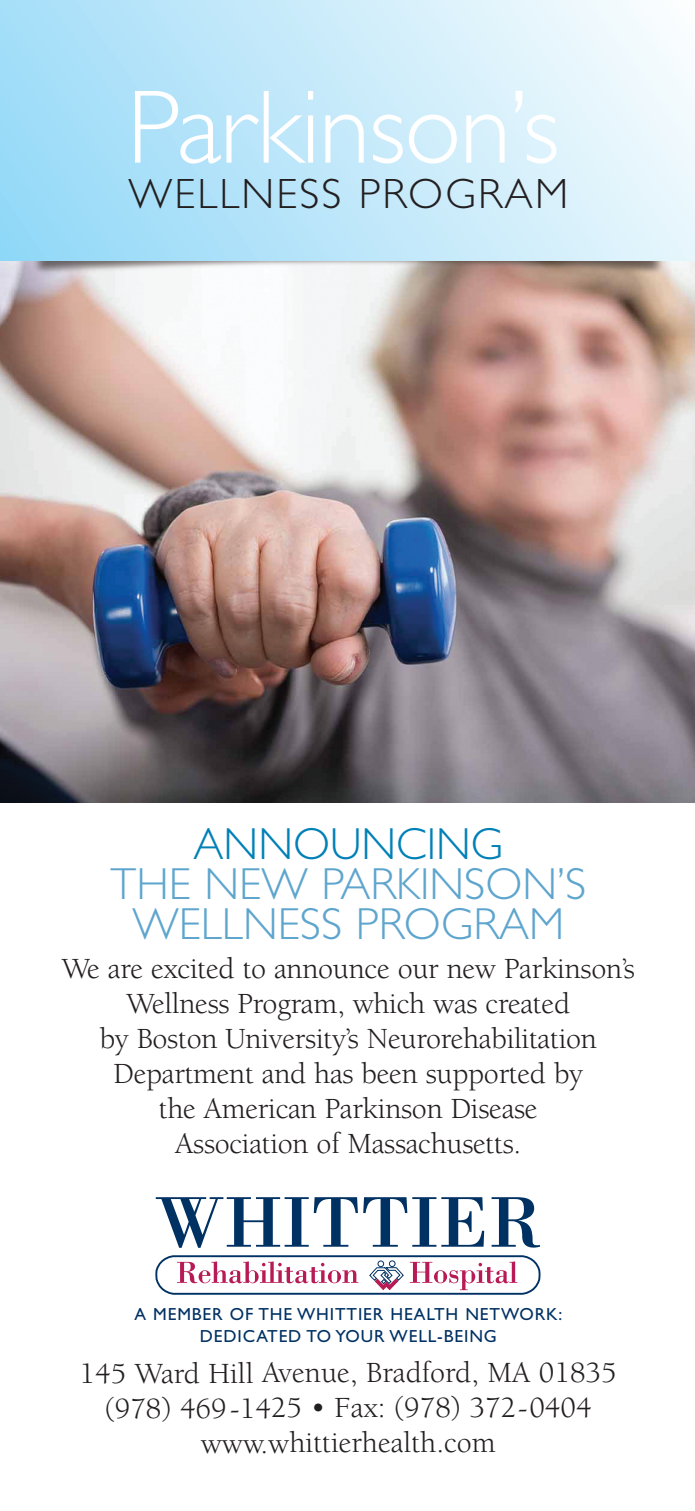
<style>
.page{position:relative;width:695px;height:1511px;background:#fff}
.page>*{position:absolute;margin:0;border:0;box-sizing:border-box;transform-origin:0 0}
.t1{font:300 105px "Gill Sans";letter-spacing:-.015em;color:#fff}
.t2{font:300 45px/40px "Gill Sans";color:#5ea5ce;text-align:center}
.t3{font:300 45px "Gill Sans";color:#0080b7}
.t4{font:300 42.5px "Gill Sans";letter-spacing:.05em;color:#231f20}
.t5{font:30px/35px "Berkeley";letter-spacing:-.01em;color:#231f20;text-align:center}
.t6{font:17.5px/22.5px "Gill Sans";letter-spacing:.05em;color:#003163;text-align:center}
</style>
<div class="page">
<img style="left:0;top:261px;width:695px;height:541px">
<svg style="left:156px;top:1197px;width:328px;height:50px"></svg>
<svg style="left:491px;top:1197px;width:49px;height:50px"></svg>
<svg style="left:155px;top:1255px;width:385px;height:39px"></svg>
<img style="left:31px;top:261px;width:634px;height:15px">
<div style="left:0;top:0;width:695px;height:261px;background:linear-gradient(to right,#9adaf8,#f2fafd)"></div>
<h1 class="t1" style="left:127px;top:65px;width:434px">Parkinson’s</h1>
<h3 class="t4" style="left:128px;top:168px;width:441px">WELLNESS PROGRAM</h3>
<h2 class="t3" style="left:194px;top:817px;width:311px">ANNOUNCING</h2>
<h2 class="t2" style="left:111px;top:863px;width:477px">THE NEW PARKINSON’S<br>WELLNESS PROGRAM</h2>
<p class="t5" style="left:62px;top:953px;width:575px">We are excited to announce our new Parkinson’s Wellness Program, which was created<br>by Boston University’s Neurorehabilitation Department and has been supported by<br>the American Parkinson Disease<br>Association of Massachusetts.</p>
<p class="t6" style="left:134px;top:1302px;width:429px">A MEMBER OF THE WHITTIER HEALTH NETWORK:<br>DEDICATED TO YOUR WELL-BEING</p>
<p class="t5" style="left:80px;top:1357px;width:539px">145 Ward Hill Avenue, Bradford, MA 01835 (978) 469-1425 • Fax: (978) 372-0404 www.whittierhealth.com</p>
</div>
